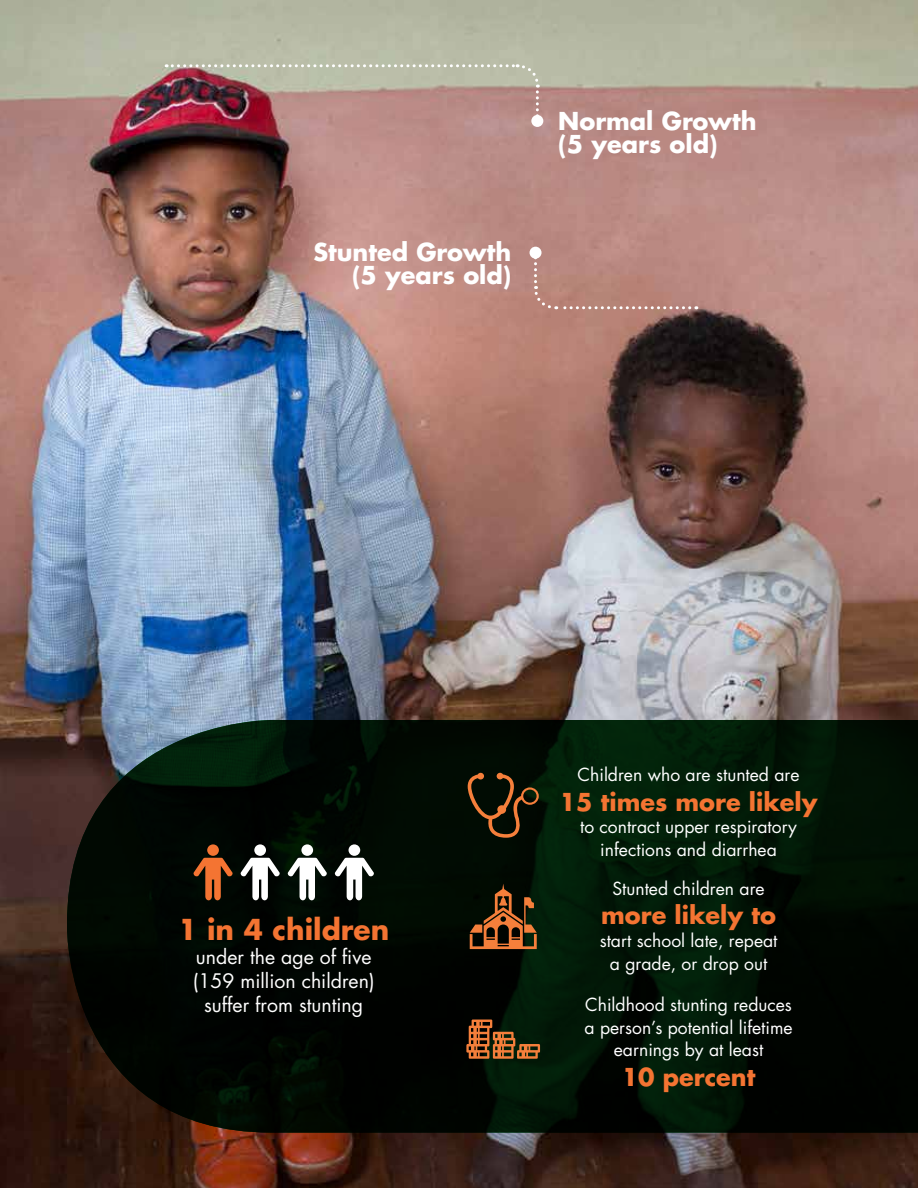
<style>
.page{position:relative;width:918px;height:1188px;background:#fff}
.page>*{position:absolute;margin:0;border:0;box-sizing:border-box;transform-origin:0 0}
.t1{font:700 28.05px "Futura Std";color:#f47432}
.t2{font:700 24px/22.8px "Futura Std";color:#fff}
.t3{font:700 24px "Futura Std";color:#f47432}
.t4{font:19.5px/24px "Futura Std";color:#fff;text-align:center}
.t5{font:17.55px/22.8px "Futura Std";color:#fff;text-align:center}
</style>
<div class="page">
<img style="left:0;top:0;width:918px;height:1188px">
<svg style="left:67px;top:720px;width:851px;height:413px;background:#041006"></svg>
<svg style="left:193px;top:858px;width:40px;height:42px;background:#733b19"></svg>
<div style="left:207px;top:844px;width:12px;height:12px;background:#f47432;border-radius:50%"></div>
<svg style="left:240px;top:858px;width:40px;height:42px"></svg>
<div style="left:254px;top:844px;width:12px;height:12px;background:#fff;border-radius:50%"></div>
<svg style="left:287px;top:858px;width:40px;height:42px"></svg>
<div style="left:301px;top:844px;width:12px;height:12px;background:#fff;border-radius:50%"></div>
<svg style="left:334px;top:858px;width:40px;height:42px"></svg>
<div style="left:349px;top:844px;width:11px;height:12px;background:#fff;border-radius:50%"></div>
<svg style="left:470px;top:884px;width:67px;height:65px;background:#553416"></svg>
<svg style="left:466px;top:1020px;width:74px;height:39px;background:#67411c"></svg>
<svg style="left:468px;top:773px;width:71px;height:65px;background:#2c200c"></svg>
<div style="left:497px;top:805px;width:9px;height:9px;background:#f57f3b;border-radius:50%"></div>
<img style="left:166px;top:63px;width:375px;height:59px">
<div style="left:531px;top:115px;width:12px;height:12px;background:#fff;border-radius:50%"></div>
<svg style="left:532px;top:251px;width:158px;height:59px;background:#b9887f"></svg>
<div style="left:530px;top:247px;width:12px;height:12px;background:#fff;border-radius:50%"></div>
<h2 class="t2" style="left:313px;top:240px;width:199px;text-align:right">Stunted Growth (5 years old)</h2>
<h2 class="t2" style="left:558px;top:109px;width:200px">Normal Growth (5 years old)</h2>
<h1 class="t1" style="left:178px;top:910px;width:213px">1 in 4 children</h1>
<p class="t4" style="left:193px;top:945px;width:183px">under the age of five (159 million children) suffer from stunting</p>
<p class="t5" style="left:578px;top:763px;width:224px">Children who are stunted are</p>
<h2 class="t3" style="left:560px;top:786px;width:259px">15 times more likely</h2>
<p class="t5" style="left:580px;top:816px;width:218px">to contract upper respiratory infections and diarrhea</p>
<p class="t5" style="left:612px;top:877px;width:154px">Stunted children are</p>
<h2 class="t3" style="left:601px;top:899px;width:176px">more likely to</h2>
<p class="t5" style="left:600px;top:929px;width:179px">start school late, repeat a grade, or drop out</p>
<p class="t5" style="left:584px;top:993px;width:210px">Childhood stunting reduces a person’s potential lifetime earnings by at least</p>
<h2 class="t3" style="left:622px;top:1061px;width:135px">10 percent</h2>
</div>
